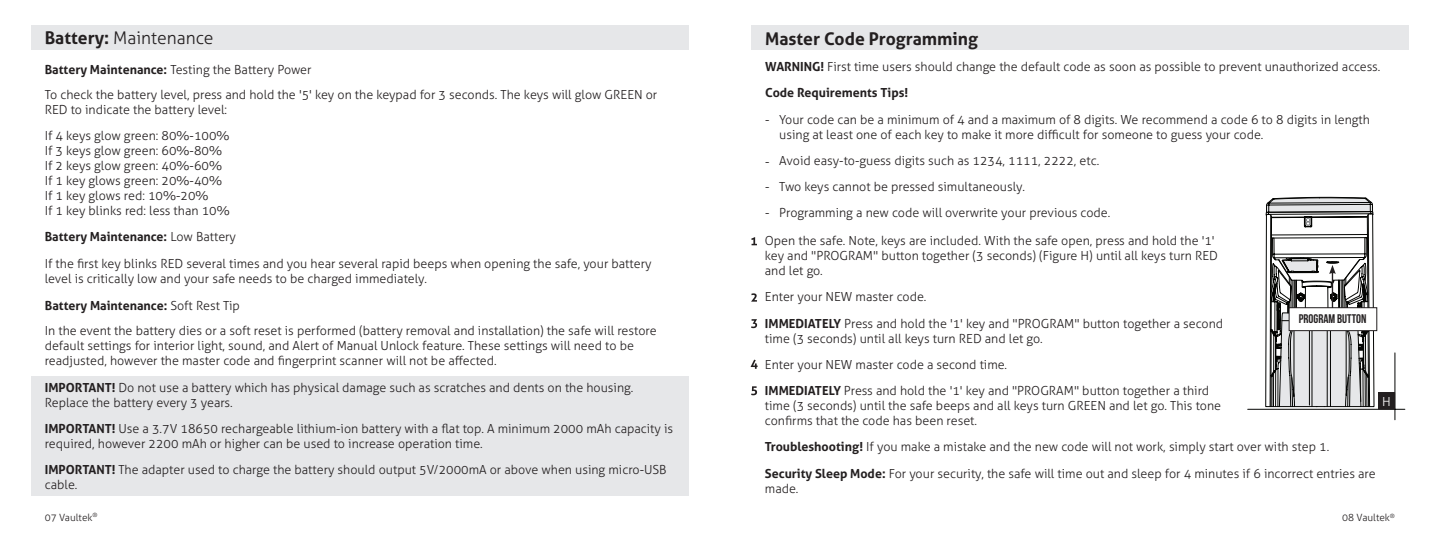
<style>
.page{position:relative;width:1440px;height:540px;background:#fff}
.page>*{position:absolute;margin:0;border:0;box-sizing:border-box;transform-origin:0 0}
.t1{font:700 17.5px "Aller";color:#231f20}
.t2{font:300 17.5px "Aller";color:#231f20}
.t3{font:300 12.5px/15px "Aller";color:#231f20}
.t4{font:700 12.5px "Aller";color:#231f20}
.t5{font:12.5px "Bebas Neue";color:#231f20}
.t6{font:300 12.5px "Aller";color:#fff}
.t7{font:300 10px "Aller";color:#231f20}
.s1{font-weight:700}
.s2{font-weight:300}
</style>
<div class="page">
<div style="left:31px;top:376px;width:657px;height:120px;background:#e6e7e9"></div>
<div style="left:31px;top:25px;width:657px;height:25px;background:#e6e7e9"></div>
<div style="left:751px;top:25px;width:657px;height:25px;background:#e6e7e9"></div>
<svg style="left:751px;top:237px;width:6px;height:8px"></svg>
<svg style="left:751px;top:293px;width:6px;height:9px"></svg>
<svg style="left:751px;top:319px;width:6px;height:9px"></svg>
<svg style="left:751px;top:360px;width:7px;height:9px"></svg>
<svg style="left:751px;top:386px;width:6px;height:9px"></svg>
<hr style="left:1248px;top:409px;width:157px;height:1px;background:#040503">
<hr style="left:1395px;top:353px;width:1px;height:67px;background:#040503">
<svg style="left:1265px;top:197px;width:110px;height:210px"></svg>
<div style="left:1289px;top:308px;width:88px;height:23px;background:#fff"></div>
<div style="left:1289px;top:307px;width:88px;height:24px;border:1px solid #231f20"></div>
<div style="left:1379px;top:393px;width:16px;height:16px;background:#231f20"></div>
<div style="left:1378px;top:393px;width:17px;height:16px;border:1px solid #231f20"></div>
<p class="t2" style="left:45px;top:28px;width:170px"><span class="s1">Battery:</span> Maintenance</p>
<p class="t3" style="left:45px;top:62px;width:268px"><span class="s1">Battery Maintenance:</span> Testing the Battery Power</p>
<p class="t3" style="left:45px;top:87px;width:614px">To check the battery level, press and hold the '5' key on the keypad for 3 seconds. The keys will glow GREEN or<br>RED to indicate the battery level:</p>
<p class="t3" style="left:45px;top:128px;width:186px">If 4 keys glow green: 80%-100%</p>
<p class="t3" style="left:45px;top:143px;width:179px">If 3 keys glow green: 60%-80%</p>
<p class="t3" style="left:45px;top:158px;width:179px">If 2 keys glow green: 40%-60%</p>
<p class="t3" style="left:45px;top:173px;width:179px">If 1 key glows green: 20%-40%</p>
<p class="t3" style="left:45px;top:188px;width:165px">If 1 key glows red: 10%-20%</p>
<p class="t3" style="left:45px;top:203px;width:187px">If 1 key blinks red: less than 10%</p>
<p class="t4" style="left:45px;top:229px;width:193px">Battery Maintenance: <span class="s2">Low Battery</span></p>
<p class="t3" style="left:45px;top:256px;width:608px">If the first key blinks RED several times and you hear several rapid beeps when opening the safe, your battery level is critically low and your safe needs to be charged immediately.</p>
<p class="t4" style="left:45px;top:298px;width:197px">Battery Maintenance: <span class="s2">Soft Rest Tip</span></p>
<p class="t3" style="left:45px;top:323px;width:613px">In the event the battery dies or a soft reset is performed (battery removal and installation) the safe will restore default settings for interior light, sound, and Alert of Manual Unlock feature. These settings will need to be readjusted, however the master code and fingerprint scanner will not be affected.</p>
<p class="t3" style="left:45px;top:380px;width:590px"><span class="s1">IMPORTANT!</span> Do not use a battery which has physical damage such as scratches and dents on the housing.<br>Replace the battery every 3 years.</p>
<p class="t3" style="left:45px;top:421px;width:630px"><span class="s1">IMPORTANT!</span> Use a 3.7V 18650 rechargeable lithium-ion battery with a flat top. A minimum 2000 mAh capacity is required, however 2200 mAh or higher can be used to increase operation time.</p>
<p class="t3" style="left:45px;top:462px;width:623px"><span class="s1">IMPORTANT!</span> The adapter used to charge the battery should output 5V/2000mA or above when using micro-USB cable.</p>
<p class="t7" style="left:45px;top:511px;width:54px">07 Vaultek<sup>®</sup></p>
<p class="t1" style="left:765px;top:28px;width:215px">Master Code Programming</p>
<p class="t3" style="left:765px;top:59px;width:617px"><span class="s1">WARNING!</span> First time users should change the default code as soon as possible to prevent unauthorized access.</p>
<p class="t4" style="left:765px;top:85px;width:145px">Code Requirements Tips!</p>
<p class="t3" style="left:765px;top:112px;width:6px">-</p>
<p class="t3" style="left:765px;top:154px;width:6px">-</p>
<p class="t3" style="left:765px;top:179px;width:6px">-</p>
<p class="t3" style="left:765px;top:205px;width:6px">-</p>
<p class="t3" style="left:779px;top:112px;width:592px">Your code can be a minimum of 4 and a maximum of 8 digits. We recommend a code 6 to 8 digits in length using at least one of each key to make it more difficult for someone to guess your code.</p>
<p class="t3" style="left:779px;top:153px;width:321px">Avoid easy-to-guess digits such as 1234, 1111, 2222, etc.</p>
<p class="t3" style="left:779px;top:179px;width:247px">Two keys cannot be pressed simultaneously.</p>
<p class="t3" style="left:779px;top:206px;width:332px">Programming a new code will overwrite your previous code.</p>
<p class="t3" style="left:765px;top:233px;width:455px">Open the safe. Note, keys are included. With the safe open, press and hold the '1' key and "PROGRAM" button together (3 seconds) (Figure H) until all keys turn RED and let go.</p>
<p class="t3" style="left:765px;top:290px;width:163px">Enter your NEW master code.</p>
<p class="t3" style="left:765px;top:316px;width:460px"><span class="s1">IMMEDIATELY</span> Press and hold the '1' key and "PROGRAM" button together a second time (3 seconds) until all keys turn RED and let go.</p>
<p class="t3" style="left:765px;top:357px;width:244px">Enter your NEW master code a second time.</p>
<p class="t3" style="left:765px;top:383px;width:458px"><span class="s1">IMMEDIATELY</span> Press and hold the '1' key and "PROGRAM" button together a third time (3 seconds) until the safe beeps and all keys turn GREEN and let go. This tone confirms that the code has been reset.</p>
<p class="t5" style="left:1299px;top:312px;width:69px">PROGRAM BUTTON</p>
<p class="t3" style="left:765px;top:439px;width:566px"><span class="s1">Troubleshooting!</span> If you make a mistake and the new code will not work, simply start over with step 1.</p>
<p class="t3" style="left:765px;top:466px;width:612px"><span class="s1">Security Sleep Mode:</span> For your security, the safe will time out and sleep for 4 minutes if 6 incorrect entries are made.</p>
<p class="t6" style="left:1382px;top:394px;width:10px">H</p>
<p class="t7" style="left:1342px;top:511px;width:54px">08 Vaultek<sup>®</sup></p>
</div>
